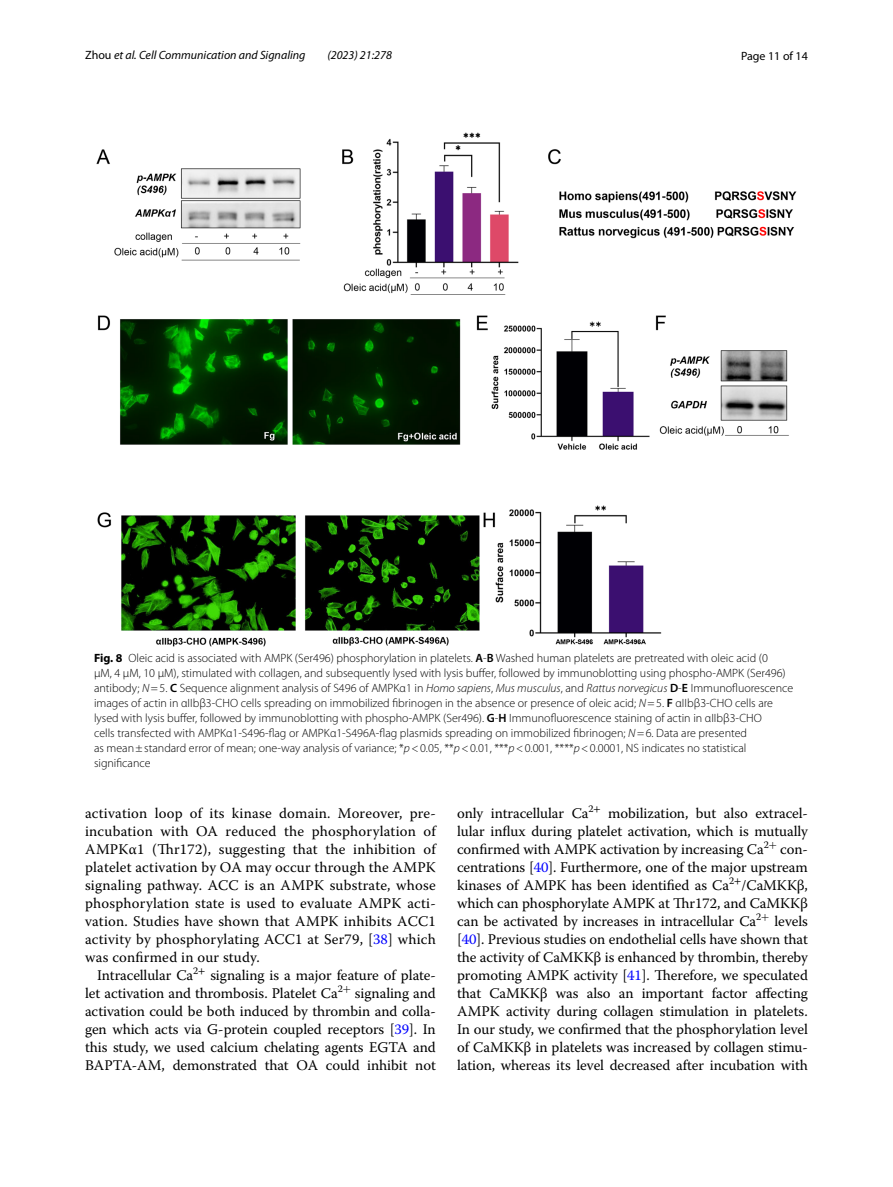
<style>
.page{position:relative;width:893px;height:1187px;background:#fff}
.page>*{position:absolute;margin:0;border:0;box-sizing:border-box;transform-origin:0 0}
.t1{font:14.7px/18px "Warnock Pro";color:#000;text-align:justify}
.t2{font:300 12px/15px "Myriad Pro";color:#000}
.t3{font:italic 12px "Myriad Pro";color:#000}
.t4{font:12px "Myriad Pro";color:#000}
.s1{font-style:normal}
.s2{font-weight:700}
.s3{font-weight:600}
.s4{font-style:italic}
.s5{color:#00f}
</style>
<div class="page">
<img style="left:96px;top:133px;width:701px;height:513px">
<p class="t3" style="left:85px;top:48px;width:222px"><span class="s1">Zhou</span> et al. Cell Communication and Signaling</p>
<p class="t3" style="left:327px;top:48px;width:66px">(2023) 21:278</p>
<p class="t4" style="left:741px;top:48px;width:68px">Page 11 of 14</p>
<p class="t2" style="left:94px;top:650px;width:701px"><span class="s2">Fig. 8</span> Oleic acid is associated with AMPK (Ser496) phosphorylation in platelets. <span class="s3">A</span>-<span class="s3">B</span> Washed human platelets are pretreated with oleic acid (0<br>µM, 4 µM, 10 µM), stimulated with collagen, and subsequently lysed with lysis buffer, followed by immunoblotting using phospho-AMPK (Ser496) antibody; <span class="s4">N</span>=5. <span class="s3">C</span> Sequence alignment analysis of S496 of AMPKα1 in <span class="s4">Homo sapiens</span>, <span class="s4">Mus musculus</span>, and <span class="s4">Rattus norvegicus</span> <span class="s3">D</span>-<span class="s3">E</span> Immunofluorescence images of actin in αIIbβ3-CHO cells spreading on immobilized fibrinogen in the absence or presence of oleic acid; <span class="s4">N</span>=5. <span class="s3">F</span> αIIbβ3-CHO cells are lysed with lysis buffer, followed by immunoblotting with phospho-AMPK (Ser496). <span class="s3">G</span>-<span class="s3">H</span> Immunofluorescence staining of actin in αIIbβ3-CHO<br>cells transfected with AMPKα1-S496-flag or AMPKα1-S496A-flag plasmids spreading on immobilized fibrinogen; <span class="s4">N</span>=6. Data are presented<br>as mean±standard error of mean; one-way analysis of variance; *<span class="s4">p</span>&lt;0.05, **<span class="s4">p</span>&lt;0.01, ***<span class="s4">p</span>&lt;0.001, ****<span class="s4">p</span>&lt;0.0001, NS indicates no statistical significance</p>
<p class="t1" style="left:85px;top:803px;width:352px">activation loop of its kinase domain. Moreover, pre&shy;incubation with OA reduced the phosphorylation of AMPKα1 (Thr172), suggesting that the inhibition of platelet activation by OA may occur through the AMPK signaling pathway. ACC is an AMPK substrate, whose phosphorylation state is used to evaluate AMPK acti&shy;vation. Studies have shown that AMPK inhibits ACC1 activity by phosphorylating ACC1 at Ser79, [<span class="s5">38</span>] which was confirmed in our study.</p>
<p class="t1" style="left:85px;top:965px;width:352px;text-indent:12px">Intracellular Ca<sup>2</sup><sup>+</sup> signaling is a major feature of plate&shy;let activation and thrombosis. Platelet Ca<sup>2</sup><sup>+</sup> signaling and activation could be both induced by thrombin and colla&shy;gen which acts via G-protein coupled receptors [<span class="s5">39</span>]. In this study, we used calcium chelating agents EGTA and BAPTA-AM, demonstrated that OA could inhibit not</p>
<p class="t1" style="left:457px;top:803px;width:352px">only intracellular Ca<sup>2</sup><sup>+</sup> mobilization, but also extracel&shy;lular influx during platelet activation, which is mutually confirmed with AMPK activation by increasing Ca<sup>2</sup><sup>+</sup> con&shy;centrations [<span class="s5">40</span>]. Furthermore, one of the major upstream kinases of AMPK has been identified as Ca<sup>2</sup><sup>+</sup>/CaMKKβ, which can phosphorylate AMPK at Thr172, and CaMKKβ can be activated by increases in intracellular Ca<sup>2</sup><sup>+</sup> levels [<span class="s5">40</span>]. Previous studies on endothelial cells have shown that the activity of CaMKKβ is enhanced by thrombin, thereby promoting AMPK activity [<span class="s5">41</span>]. Therefore, we speculated that CaMKKβ was also an important factor affecting AMPK activity during collagen stimulation in platelets.<br>In our study, we confirmed that the phosphorylation level of CaMKKβ in platelets was increased by collagen stimu&shy;lation, whereas its level decreased after incubation with</p>
</div>
